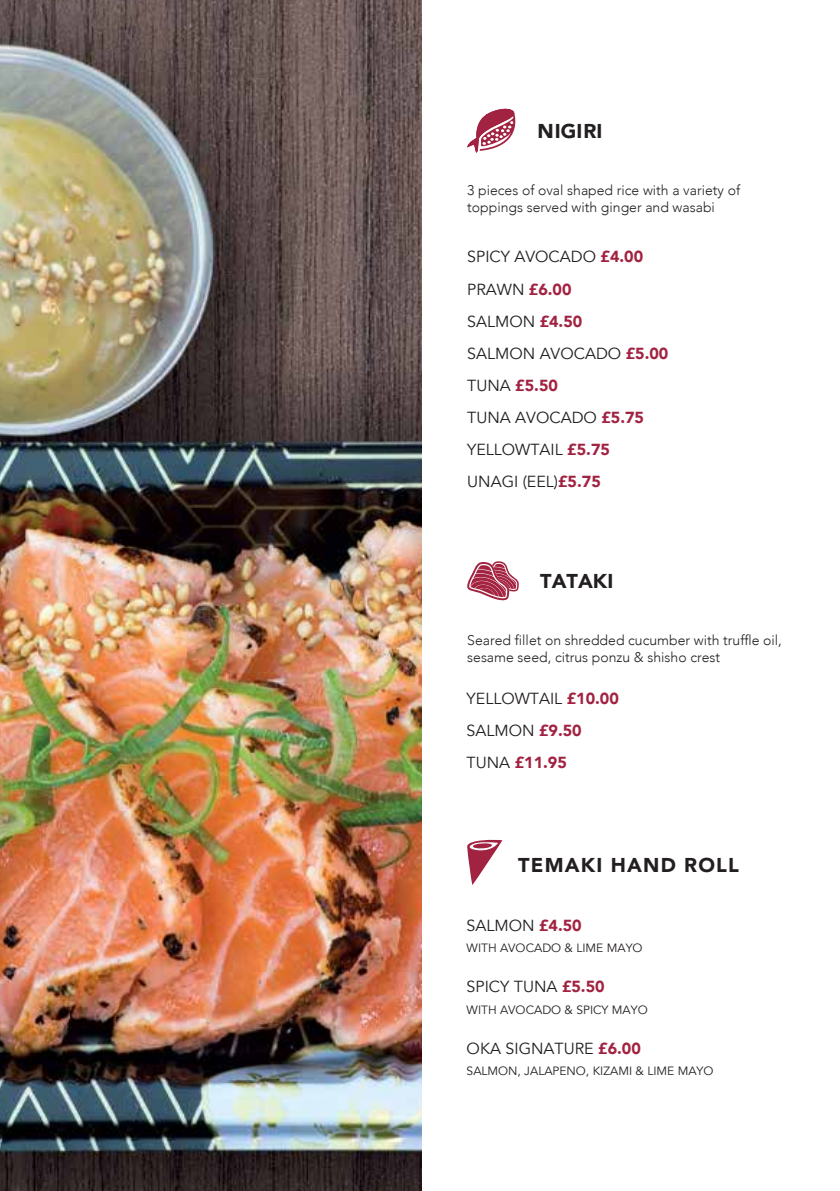
<style>
.page{position:relative;width:840px;height:1191px;background:#fff}
.page>*{position:absolute;margin:0;border:0;box-sizing:border-box;transform-origin:0 0}
.t1{font:900 20px "Avenir";letter-spacing:.06em;color:#231f20}
.t2{font:16px/32px "Avenir";color:#231f20}
.t3{font:300 14px/16.8px "Avenir";color:#231f20}
.t4{font:12px "Avenir";color:#231f20}
.s1{font-weight:900;color:#a22341}
</style>
<div class="page">
<img style="left:0;top:0;width:422px;height:1191px">
<svg style="left:467px;top:108px;width:49px;height:45px"></svg>
<svg style="left:467px;top:839px;width:35px;height:46px"></svg>
<svg style="left:467px;top:561px;width:51px;height:40px"></svg>
<p class="t1" style="left:537px;top:114px;width:66px">NIGIRI</p>
<p class="t3" style="left:467px;top:182px;width:274px">3 pieces of oval shaped rice with a variety of toppings served with ginger and wasabi</p>
<p class="t2" style="left:467px;top:241px;width:202px">SPICY AVOCADO <span class="s1">£4.00<br></span>PRAWN <span class="s1">£6.00<br></span>SALMON <span class="s1">£4.50<br></span>SALMON AVOCADO <span class="s1">£5.00<br></span>TUNA <span class="s1">£5.50<br></span>TUNA AVOCADO <span class="s1">£5.75<br></span>YELLOWTAIL <span class="s1">£5.75<br></span>UNAGI (EEL)<span class="s1">£5.75</span></p>
<p class="t1" style="left:540px;top:564px;width:74px">TATAKI</p>
<p class="t3" style="left:467px;top:632px;width:316px">Seared fillet on shredded cucumber with truffle oil, sesame seed, citrus ponzu &amp; shisho crest</p>
<p class="t2" style="left:466px;top:682px;width:154px">YELLOWTAIL <span class="s1">£10.00<br></span>SALMON <span class="s1">£9.50<br></span>TUNA <span class="s1">£11.95</span></p>
<p class="t1" style="left:518px;top:848px;width:222px">TEMAKI HAND ROLL</p>
<p class="t2" style="left:466px;top:909px;width:116px">SALMON <span class="s1">£4.50</span></p>
<p class="t4" style="left:466px;top:941px;width:177px">WITH AVOCADO &amp; LIME MAYO</p>
<p class="t2" style="left:466px;top:971px;width:139px">SPICY TUNA <span class="s1">£5.50</span></p>
<p class="t4" style="left:466px;top:1002px;width:182px">WITH AVOCADO &amp; SPICY MAYO</p>
<p class="t2" style="left:466px;top:1032px;width:176px">OKA SIGNATURE <span class="s1">£6.00</span></p>
<p class="t4" style="left:466px;top:1064px;width:248px">SALMON, JALAPENO, KIZAMI &amp; LIME MAYO</p>
</div>
